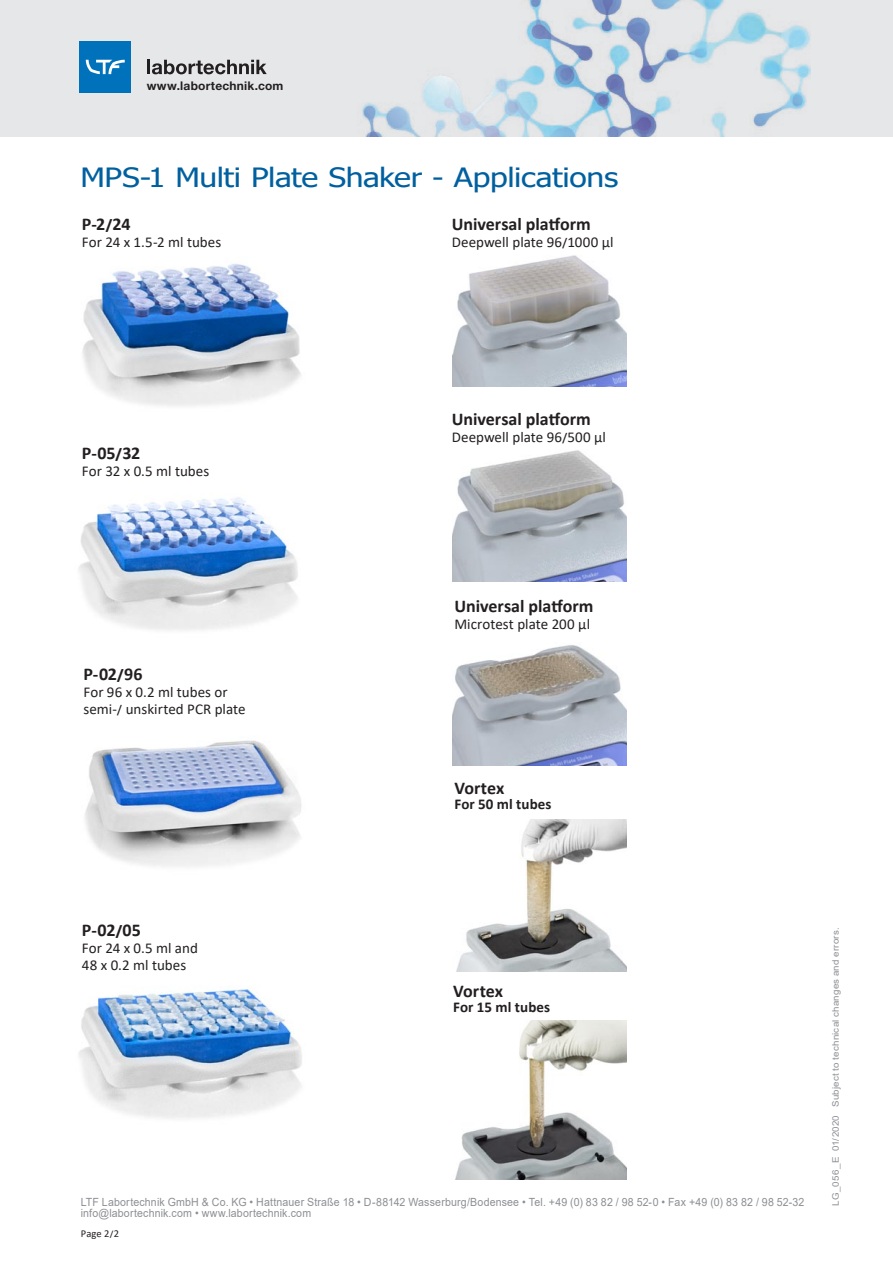
<style>
.page{position:relative;width:893px;height:1263px;background:#fff}
.page>*{position:absolute;margin:0;border:0;box-sizing:border-box;transform-origin:0 0}
.Headline{font:26.55px "Tahoma";letter-spacing:-.01em;color:#00609f;scale:1.2 1}
.Body_bold{font:700 18px "Calibri";color:#231f20}
.Body_bold-2{font:15px/17px "Calibri";color:#231f20}
.Body_bold-3{font:700 15px "Calibri";letter-spacing:.005em;color:#231f20}
.t1{font:700 12px "Helvetica Neue LT Std";letter-spacing:.015em;color:#231f20}
.t2{font:11.25px/11.2px "Arial";letter-spacing:.015em;color:#8d8f94;scale:.94 1}
.t3{font:10.5px "Calibri";color:#231f20}
.t4{font:9px "Arial";letter-spacing:.02em;color:#8d8f94;scale:1.08 1}
</style>
<div class="page">
<div style="left:0;top:0;width:893px;height:136px;background:#e6e7e9"></div>
<img style="left:362px;top:0;width:448px;height:136px">
<hr style="left:147px;top:60px;width:3px;height:14px;background:#231f20">
<svg style="left:152px;top:60px;width:115px;height:14px"></svg>
<div style="left:80px;top:41px;width:51px;height:52px;background:#0072bc"></div>
<svg style="left:86px;top:60px;width:39px;height:14px"></svg>
<img style="left:452px;top:255px;width:174px;height:132px">
<img style="left:452px;top:450px;width:174px;height:131px">
<img style="left:452px;top:645px;width:174px;height:120px">
<img style="left:456px;top:820px;width:170px;height:152px">
<img style="left:455px;top:1020px;width:171px;height:159px">
<img style="left:82px;top:263px;width:219px;height:143px">
<img style="left:79px;top:497px;width:219px;height:133px">
<img style="left:85px;top:740px;width:216px;height:126px">
<img style="left:79px;top:989px;width:223px;height:130px">
<p class="t1" style="left:147px;top:79px;width:138px">www.labortechnik.com</p>
<p class="Headline" style="left:80px;top:160px;width:450px">MPS-1 Multi Plate Shaker - Applications</p>
<p class="Body_bold" style="left:82px;top:211px;width:50px">P-2/24</p>
<p class="Body_bold-2" style="left:82px;top:233px;width:141px">For 24 x 1.5-2 ml tubes</p>
<p class="Body_bold" style="left:452px;top:211px;width:141px">Universal platform</p>
<p class="Body_bold-2" style="left:452px;top:233px;width:163px">Deepwell plate 96/1000 µl</p>
<p class="Body_bold" style="left:82px;top:441px;width:60px">P-05/32</p>
<p class="Body_bold-2" style="left:82px;top:462px;width:129px">For 32 x 0.5 ml tubes</p>
<p class="Body_bold" style="left:452px;top:406px;width:141px">Universal platform</p>
<p class="Body_bold-2" style="left:452px;top:428px;width:156px">Deepwell plate 96/500 µl</p>
<p class="Body_bold" style="left:83px;top:662px;width:61px">P-02/96</p>
<p class="Body_bold-2" style="left:83px;top:683px;width:164px">For 96 x 0.2 ml tubes or semi-/ unskirted PCR plate</p>
<p class="Body_bold" style="left:454px;top:594px;width:141px">Universal platform</p>
<p class="Body_bold-2" style="left:454px;top:615px;width:137px">Microtest plate 200 µl</p>
<p class="Body_bold" style="left:454px;top:775px;width:51px">Vortex</p>
<p class="Body_bold-3" style="left:454px;top:793px;width:99px">For 50 ml tubes</p>
<p class="Body_bold" style="left:82px;top:917px;width:60px">P-02/05</p>
<p class="Body_bold-2" style="left:82px;top:939px;width:118px">For 24 x 0.5 ml and</p>
<p class="Body_bold-2" style="left:82px;top:956px;width:106px">48 x 0.2 ml tubes</p>
<p class="Body_bold" style="left:453px;top:978px;width:51px">Vortex</p>
<p class="Body_bold-3" style="left:453px;top:997px;width:98px">For 15 ml tubes</p>
<p class="t2" style="left:81px;top:1196px;width:771px">LTF Labortechnik GmbH &amp; Co. KG • Hattnauer Straße 18 • D-88142 Wasserburg/Bodensee • Tel. +49 (0) 83 82 / 98 52-0 • Fax +49 (0) 83 82 / 98 52-32 info@labortechnik.com • www.labortechnik.com</p>
<p class="t3" style="left:81px;top:1226px;width:40px">Page 2/2</p>
<p class="t4" style="left:830px;top:1206px;width:259px;rotate:-90deg">LG_056_E 01/2020 Subject to technical changes and errors.</p>
</div>
